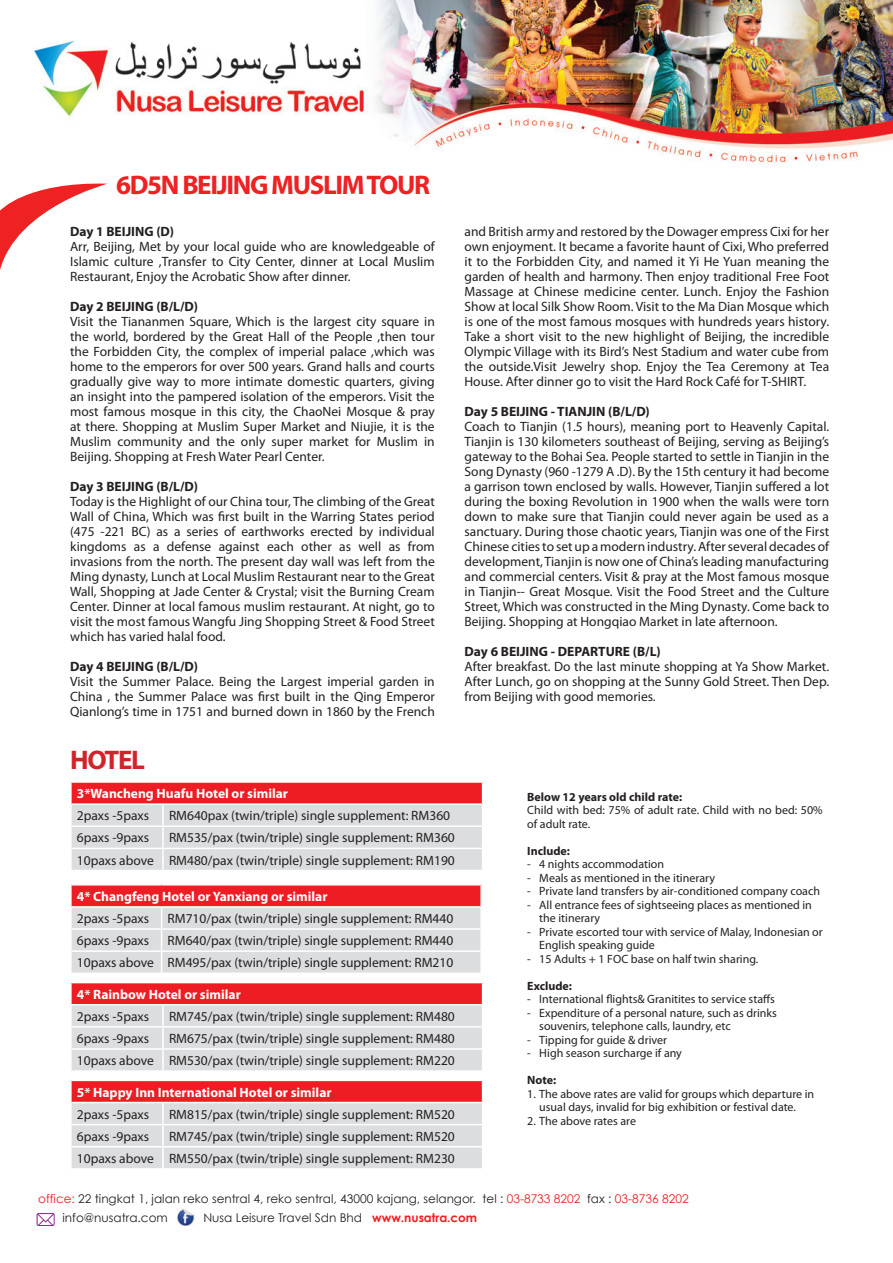
<style>
.page{position:relative;width:893px;height:1263px;background:#fff}
.page>*{position:absolute;margin:0;border:0;box-sizing:border-box;transform-origin:0 0}
.t1{font:700 27px "Myriad Pro";letter-spacing:-.05em;color:#ee2123}
.t2{font:700 27px "Myriad Pro";letter-spacing:-.05em;color:#d1232a}
.t3{font:13.5px/15px "Myriad Pro";color:#231f20;text-align:justify}
.t4{font:700 13.5px "Myriad Pro";color:#fff}
.t5{font:700 13.5px "Myriad Pro";color:#231f20}
.t6{font:12px/13.5px "Myriad Pro";color:#231f20}
.t7{font:12px/19.2px "Century Gothic";color:#231f20}
.t8{font:700 12px "Myriad Pro";color:#231f20}
.s1{color:#ee1d23}
.s2{font-weight:700;color:#ee1d23}
</style>
<div class="page">
<img style="left:34px;top:0;width:859px;height:163px">
<img style="left:177px;top:1209px;width:17px;height:16px">
<svg style="left:37px;top:1213px;width:18px;height:13px"></svg>
<svg style="left:0;top:183px;width:108px;height:87px"></svg>
<svg style="left:71px;top:783px;width:412px;height:87px;background:#e2b2b5"></svg>
<div style="left:71px;top:885px;width:410px;height:22px;background:#ee1d23"></div>
<hr style="left:70px;top:885px;width:2px;height:21px;background:#fff">
<hr style="left:480px;top:885px;width:2px;height:21px;background:#fff">
<hr style="left:70px;top:906px;width:92px;height:2px;background:#fff">
<hr style="left:162px;top:906px;width:320px;height:2px;background:#fff">
<svg style="left:71px;top:907px;width:410px;height:65px;background:#dedfe0"></svg>
<hr style="left:480px;top:952px;width:2px;height:20px;background:#fff">
<svg style="left:71px;top:983px;width:412px;height:87px;background:#e2b1b4"></svg>
<svg style="left:71px;top:1081px;width:412px;height:87px;background:#e2b1b4"></svg>
<h1 class="t1" style="left:116px;top:167px;width:315px">6D5N BEIJING MUSLIM TOUR</h1>
<p class="t5" style="left:70px;top:222px;width:105px">Day 1 BEIJING (D)</p>
<p class="t3" style="left:70px;top:238px;width:366px">Arr, Beijing, Met by your local guide who are knowledgeable of Islamic culture ,Transfer to City Center, dinner at Local Muslim Restaurant, Enjoy the Acrobatic Show after dinner.</p>
<p class="t5" style="left:70px;top:297px;width:129px">Day 2 BEIJING (B/L/D)</p>
<p class="t3" style="left:70px;top:313px;width:366px">Visit the Tiananmen Square, Which is the largest city square in the world, bordered by the Great Hall of the People ,then tour the Forbidden City, the complex of imperial palace ,which was home to the emperors for over 500 years. Grand halls and courts gradually give way to more intimate domestic quarters, giving an insight into the pampered isolation of the emperors. Visit the most famous mosque in this city, the ChaoNei Mosque &amp; pray at there. Shopping at Muslim Super Market and Niujie, it is the Muslim community and the only super market for Muslim in Beijing. Shopping at Fresh Water Pearl Center.</p>
<p class="t5" style="left:70px;top:477px;width:129px">Day 3 BEIJING (B/L/D)</p>
<p class="t3" style="left:70px;top:493px;width:366px">Today is the Highlight of our China tour, The climbing of the Great Wall of China, Which was first built in the Warring States period (475 -221 BC) as a series of earthworks erected by individual kingdoms as a defense against each other as well as from invasions from the north. The present day wall was left from the Ming dynasty, Lunch at Local Muslim Restaurant near to the Great Wall, Shopping at Jade Center &amp; Crystal; visit the Burning Cream Center. Dinner at local famous muslim restaurant. At night, go to visit the most famous Wangfu Jing Shopping Street &amp; Food Street which has varied halal food.</p>
<p class="t5" style="left:70px;top:657px;width:129px">Day 4 BEIJING (B/L/D)</p>
<p class="t3" style="left:70px;top:673px;width:366px">Visit the Summer Palace. Being the Largest imperial garden in China , the Summer Palace was first built in the Qing Emperor Qianlong’s time in 1751 and burned down in 1860 by the French</p>
<p class="t3" style="left:464px;top:223px;width:366px">and British army and restored by the Dowager empress Cixi for her own enjoyment. It became a favorite haunt of Cixi, Who preferred it to the Forbidden City, and named it Yi He Yuan meaning the garden of health and harmony. Then enjoy traditional Free Foot Massage at Chinese medicine center. Lunch. Enjoy the Fashion Show at local Silk Show Room. Visit to the Ma Dian Mosque which is one of the most famous mosques with hundreds years history.<br>Take a short visit to the new highlight of Beijing, the incredible Olympic Village with its Bird’s Nest Stadium and water cube from the outside.Visit Jewelry shop. Enjoy the Tea Ceremony at Tea House. After dinner go to visit the Hard Rock Café for T-SHIRT.</p>
<p class="t5" style="left:464px;top:402px;width:187px">Day 5 BEIJING - TIANJIN (B/L/D)</p>
<p class="t3" style="left:464px;top:418px;width:366px">Coach to Tianjin (1.5 hours), meaning port to Heavenly Capital.<br>Tianjin is 130 kilometers southeast of Beijing, serving as Beijing’s gateway to the Bohai Sea. People started to settle in Tianjin in the Song Dynasty (960 -1279 A .D). By the 15th century it had become a garrison town enclosed by walls. However, Tianjin suffered a lot during the boxing Revolution in 1900 when the walls were torn down to make sure that Tianjin could never again be used as a sanctuary. During those chaotic years, Tianjin was one of the First Chinese cities to set up a modern industry. After several decades of development, Tianjin is now one of China’s leading manufacturing and commercial centers. Visit &amp; pray at the Most famous mosque in Tianjin-- Great Mosque. Visit the Food Street and the Culture Street, Which was constructed in the Ming Dynasty. Come back to Beijing. Shopping at Hongqiao Market in late afternoon.</p>
<p class="t5" style="left:464px;top:642px;width:198px">Day 6 BEIJING - DEPARTURE (B/L)</p>
<p class="t3" style="left:464px;top:658px;width:366px">After breakfast. Do the last minute shopping at Ya Show Market.<br>After Lunch, go on shopping at the Sunny Gold Street. Then Dep. from Beijing with good memories.</p>
<h1 class="t2" style="left:70px;top:742px;width:76px">HOTEL</h1>
<p class="t4" style="left:77px;top:785px;width:213px">3*Wancheng Huafu Hotel or similar</p>
<p class="t3" style="left:77px;top:808px;width:74px">2paxs -5paxs</p>
<p class="t3" style="left:169px;top:808px;width:283px">RM640pax (twin/triple) single supplement: RM360</p>
<p class="t3" style="left:77px;top:830px;width:74px">6paxs -9paxs</p>
<p class="t3" style="left:77px;top:826px;width:379px;line-height:22.2px;text-align:right">RM535/pax (twin/triple) single supplement: RM360<br>10paxs above RM480/pax (twin/triple) single supplement: RM190</p>
<p class="t4" style="left:77px;top:887px;width:252px">4* Changfeng Hotel or Yanxiang or similar</p>
<p class="t3" style="left:77px;top:911px;width:74px">2paxs -5paxs</p>
<p class="t3" style="left:168px;top:911px;width:287px">RM710/pax (twin/triple) single supplement: RM440</p>
<p class="t3" style="left:77px;top:933px;width:74px">6paxs -9paxs</p>
<p class="t3" style="left:77px;top:929px;width:378px;line-height:22.2px;text-align:right">RM640/pax (twin/triple) single supplement: RM440<br>10paxs above RM495/pax (twin/triple) single supplement: RM210</p>
<p class="t4" style="left:77px;top:985px;width:165px">4* Rainbow Hotel or similar</p>
<p class="t3" style="left:77px;top:1008px;width:74px">2paxs -5paxs</p>
<p class="t3" style="left:169px;top:1008px;width:287px">RM745/pax (twin/triple) single supplement: RM480</p>
<p class="t3" style="left:77px;top:1031px;width:74px">6paxs -9paxs</p>
<p class="t3" style="left:77px;top:1027px;width:379px;line-height:22.2px;text-align:right">RM675/pax (twin/triple) single supplement: RM480<br>10paxs above RM530/pax (twin/triple) single supplement: RM220</p>
<p class="t4" style="left:77px;top:1083px;width:256px">5* Happy Inn International Hotel or similar</p>
<p class="t3" style="left:77px;top:1106px;width:74px">2paxs -5paxs</p>
<p class="t3" style="left:169px;top:1106px;width:287px">RM815/pax (twin/triple) single supplement: RM520</p>
<p class="t3" style="left:77px;top:1128px;width:74px">6paxs -9paxs</p>
<p class="t3" style="left:77px;top:1125px;width:379px;line-height:22.2px;text-align:right">RM745/pax (twin/triple) single supplement: RM520<br>10paxs above RM550/pax (twin/triple) single supplement: RM230</p>
<p class="t8" style="left:527px;top:789px;width:156px">Below 12 years old child rate:</p>
<p class="t6" style="left:527px;top:803px;width:297px">Child with bed: 75% of adult rate. Child with no bed: 50% of adult rate.</p>
<p class="t8" style="left:527px;top:843px;width:44px">Include:</p>
<p class="t6" style="left:527px;top:857px;width:138px">- 4 nights accommodation</p>
<p class="t6" style="left:527px;top:871px;width:189px">- Meals as mentioned in the itinerary</p>
<p class="t6" style="left:527px;top:884px;width:294px">- Private land transfers by air-conditioned company coach</p>
<p class="t6" style="left:539px;top:898px;width:274px;text-indent:-12px">- All entrance fees of sightseeing places as mentioned in the itinerary</p>
<p class="t6" style="left:539px;top:925px;width:285px;text-indent:-12px">- Private escorted tour with service of Malay, Indonesian or<br>English speaking guide</p>
<p class="t6" style="left:527px;top:952px;width:233px">- 15 Adults + 1 FOC base on half twin sharing.</p>
<p class="t8" style="left:527px;top:978px;width:46px">Exclude:</p>
<p class="t6" style="left:527px;top:992px;width:249px">- International flights&amp; Granitites to service staffs</p>
<p class="t6" style="left:539px;top:1006px;width:239px;text-indent:-12px">- Expenditure of a personal nature, such as drinks souvenirs, telephone calls, laundry, etc</p>
<p class="t6" style="left:527px;top:1033px;width:141px">- Tipping for guide &amp; driver</p>
<p class="t6" style="left:527px;top:1046px;width:156px">- High season surcharge if any</p>
<p class="t8" style="left:527px;top:1072px;width:30px">Note:</p>
<p class="t6" style="left:527px;top:1087px;width:288px;text-align:center">1. The above rates are valid for groups which departure in usual days, invalid for big exhibition or festival date.</p>
<p class="t6" style="left:527px;top:1114px;width:110px">2. The above rates are</p>
<p class="t7" style="left:63px;top:1189px;width:628px;text-indent:-24px"><span class="s1">office:</span> 22 tingkat 1, jalan reko sentral 4, reko sentral, 43000 kajang, selangor. tel : <span class="s1">03-8733 8202</span> fax : <span class="s1">03-8736 8202 </span>info@nusatra.com</p>
<p class="t7" style="left:203px;top:1207px;width:275px">Nusa Leisure Travel Sdn Bhd <span class="s2">www.nusatra.com</span></p>
</div>
